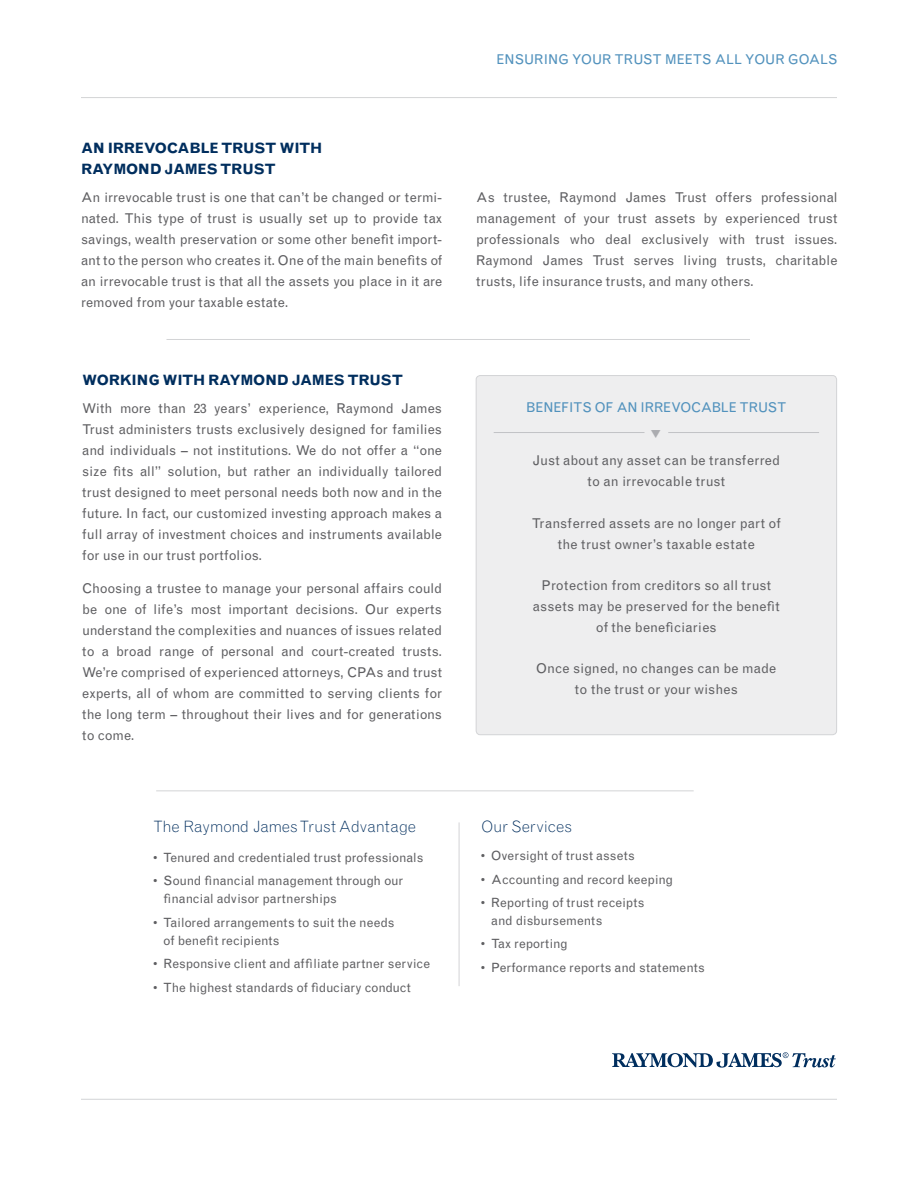
<style>
.page{position:relative;width:918px;height:1188px;background:#fff}
.page>*{position:absolute;margin:0;border:0;box-sizing:border-box;transform-origin:0 0}
.Body_Copy{font:300 15.6px "Grotesque MTRJ Corrected";color:#002e5e}
.Headlines_-_RJ_Blue{font:700 14.25px/21px "Grotesque MTRJ Corrected";letter-spacing:-.025em;color:#002e5e}
.Body_Copy-2{font:13.5px/21px "Grotesque MTRJ Corrected";letter-spacing:.005em;color:#5f5f62;text-align:justify}
.Body_Copy-3{font:13.5px "Grotesque MTRJ Corrected";letter-spacing:-.01em;color:#5292bd}
.t1{font:12.75px/18px "Grotesque MTRJ Corrected";color:#5f5f62}
</style>
<div class="page">
<hr style="left:81px;top:1099px;width:756px;height:1px;background:#d3d4d6">
<hr style="left:81px;top:97px;width:756px;height:1px;background:#d3d4d6">
<svg style="left:612px;top:1052px;width:224px;height:16px"></svg>
<hr style="left:166px;top:339px;width:584px;height:1px;background:#d3d4d6">
<div style="left:476px;top:376px;width:361px;height:359px;background:#eeeeef;border-radius:4px"></div>
<div style="left:476px;top:375px;width:361px;height:360px;border:1px solid #d3d4d6;border-radius:4px"></div>
<hr style="left:494px;top:432px;width:325px;height:1px;background:#c2c3c6">
<div style="left:645px;top:426px;width:23px;height:15px;background:#eeeeef;border-radius:2px"></div>
<hr style="left:156px;top:791px;width:538px;height:1px;background:#d3d4d6">
<hr style="left:459px;top:822px;width:1px;height:164px;background:#d3d4d6">
<p class="Body_Copy-3" style="left:497px;top:51px;width:342px">ENSURING YOUR TRUST MEETS ALL YOUR GOALS</p>
<p class="Headlines_-_RJ_Blue" style="left:81px;top:137px;width:243px">AN IRREVOCABLE TRUST WITH<br>RAYMOND JAMES TRUST</p>
<p class="Body_Copy-2" style="left:81px;top:186px;width:363px">An irrevocable trust is one that can’t be changed or termi&shy;nated. This type of trust is usually set up to provide tax savings, wealth preservation or some other benefit import&shy;ant to the person who creates it. One of the main benefits of an irrevocable trust is that all the assets you place in it are removed from your taxable estate.</p>
<p class="Body_Copy-2" style="left:476px;top:186px;width:363px">As trustee, Raymond James Trust offers professional management of your trust assets by experienced trust professionals who deal exclusively with trust issues.<br>Raymond James Trust serves living trusts, charitable trusts, life insurance trusts, and many others.</p>
<p class="Headlines_-_RJ_Blue" style="left:82px;top:370px;width:322px">WORKING WITH RAYMOND JAMES TRUST</p>
<p class="Body_Copy-2" style="left:82px;top:398px;width:361px">With more than 23 years’ experience, Raymond James Trust administers trusts exclusively designed for families and individuals – not institutions. We do not offer a “one size fits all” solution, but rather an individually tailored trust designed to meet personal needs both now and in the future. In fact, our customized investing approach makes a full array of investment choices and instruments available for use in our trust portfolios.</p>
<p class="Body_Copy-2" style="left:82px;top:578px;width:361px">Choosing a trustee to manage your personal affairs could be one of life’s most important decisions. Our experts understand the complexities and nuances of issues related to a broad range of personal and court-created trusts.<br>We’re comprised of experienced attorneys, CPAs and trust experts, all of whom are committed to serving clients for the long term – throughout their lives and for generations to come.</p>
<p class="Body_Copy" style="left:153px;top:817px;width:265px">The Raymond James Trust Advantage</p>
<p class="t1" style="left:153px;top:849px;width:272px">• Tenured and credentialed trust professionals</p>
<p class="t1" style="left:164px;top:872px;width:241px;text-indent:-11px">• Sound financial management through our financial advisor partnerships</p>
<p class="t1" style="left:163px;top:913px;width:233px;text-indent:-10px">• Tailored arrangements to suit the needs of benefit recipients</p>
<p class="t1" style="left:153px;top:955px;width:279px">• Responsive client and affiliate partner service</p>
<p class="t1" style="left:153px;top:978px;width:259px">• The highest standards of fiduciary conduct</p>
<p class="Body_Copy-3" style="left:526px;top:399px;width:262px">BENEFITS OF AN IRREVOCABLE TRUST</p>
<p class="Body_Copy-2" style="left:533px;top:450px;width:249px;text-align:center">Just about any asset can be transferred to an irrevocable trust</p>
<p class="Body_Copy-2" style="left:532px;top:512px;width:250px;text-align:center">Transferred assets are no longer part of the trust owner’s taxable estate</p>
<p class="Body_Copy-2" style="left:533px;top:575px;width:249px;text-align:center">Protection from creditors so all trust assets may be preserved for the benefit of the beneficiaries</p>
<p class="Body_Copy-2" style="left:536px;top:658px;width:242px;text-align:center">Once signed, no changes can be made to the trust or your wishes</p>
<p class="Body_Copy" style="left:482px;top:817px;width:92px">Our Services</p>
<p class="t1" style="left:481px;top:847px;width:156px">• Oversight of trust assets</p>
<p class="t1" style="left:481px;top:870px;width:194px">• Accounting and record keeping</p>
<p class="t1" style="left:491px;top:894px;width:155px;text-indent:-11px">• Reporting of trust receipts and disbursements</p>
<p class="t1" style="left:481px;top:935px;width:89px">• Tax reporting</p>
<p class="t1" style="left:481px;top:959px;width:226px">• Performance reports and statements</p>
</div>
